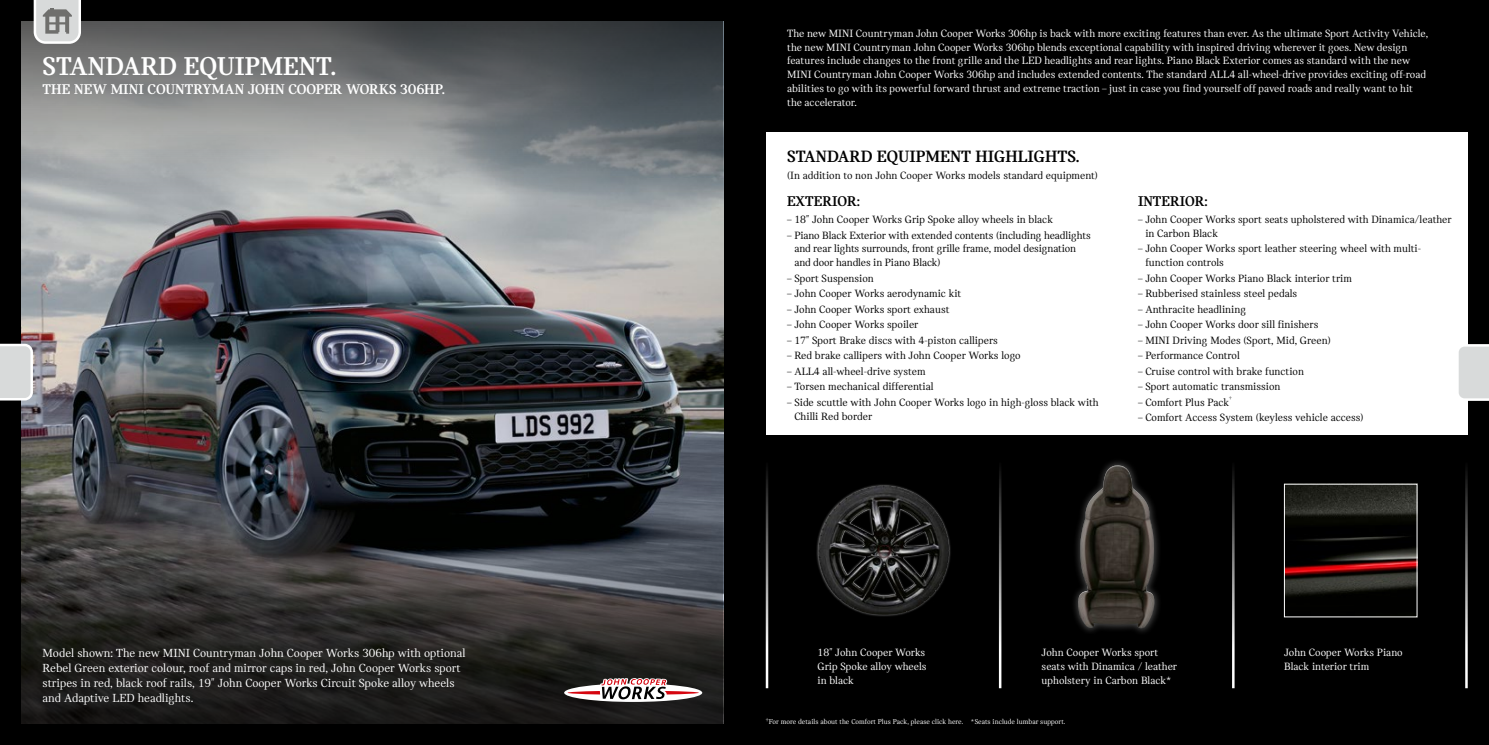
<style>
.page{position:relative;width:1489px;height:745px;background:#fff}
.page>*{position:absolute;margin:0;border:0;box-sizing:border-box;transform-origin:0 0}
.t1{font:700 27.5px "MINI Serif";color:#fff}
.t2{font:700 17.5px "MINI Serif";color:#000}
.t3{font:700 15px "MINI Serif";letter-spacing:.005em;color:#fff}
.t4{font:700 15px "MINI Serif";color:#000}
.t5{font:12.5px/15px "MINI Serif";color:#fff}
.t6{font:11.25px/13.8px "MINI Serif";color:#000}
.t7{font:11.25px/13.8px "MINI Serif";color:#fff}
.t8{font:7.5px "MINI Serif";color:#fff}
.t9{font:5.62px "MINI Serif";color:#000}
</style>
<div class="page">
<div style="left:0;top:0;width:1488px;height:744px;background:#000"></div>
<img style="left:21px;top:195px;width:702px;height:281px">
<div style="left:765px;top:132px;width:702px;height:302px;background:#fff"></div>
<div style="left:816px;top:483px;width:135px;height:133px;background:#fff;opacity:.4"></div>
<img style="left:818px;top:485px;width:128px;height:129px">
<div style="left:1070px;top:457px;width:92px;height:178px;background:#fff;opacity:.3"></div>
<img style="left:1077px;top:465px;width:77px;height:163px">
<img style="left:1285px;top:485px;width:130px;height:111px">
<hr style="left:765px;top:461px;width:3px;height:226px;background:#fff">
<hr style="left:998px;top:461px;width:3px;height:226px;background:#fff">
<hr style="left:1231px;top:461px;width:3px;height:226px;background:#fff">
<hr style="left:1464px;top:461px;width:3px;height:226px;background:#fff">
<svg style="left:21px;top:21px;width:702px;height:174px;background:#7b7f81"></svg>
<svg style="left:21px;top:476px;width:702px;height:247px;background:#2e2e2e"></svg>
<svg style="left:564px;top:677px;width:138px;height:24px;background:#978585"></svg>
<svg style="left:1458px;top:344px;width:30px;height:56px;background:#dbdddd"></svg>
<svg style="left:0;top:343px;width:33px;height:57px;background:#dadbdc"></svg>
<svg style="left:34px;top:0;width:47px;height:44px;background:#c4c5c4"></svg>
<h1 class="t1" style="left:43px;top:50px;width:295px">STANDARD EQUIPMENT.</h1>
<h3 class="t3" style="left:43px;top:81px;width:404px">THE NEW MINI COUNTRYMAN JOHN COOPER WORKS 306HP.</h3>
<p class="t5" style="left:43px;top:645px;width:424px">Model shown: The new MINI Countryman John Cooper Works 306hp with optional Rebel Green exterior colour, roof and mirror caps in red, John Cooper Works sport stripes in red, black roof rails, 19" John Cooper Works Circuit Spoke alloy wheels and Adaptive LED headlights.</p>
<p class="t7" style="left:787px;top:26px;width:642px">The new MINI Countryman John Cooper Works 306hp is back with more exciting features than ever. As the ultimate Sport Activity Vehicle, the new MINI Countryman John Cooper Works 306hp blends exceptional capability with inspired driving wherever it goes. New design features include changes to the front grille and the LED headlights and rear lights. Piano Black Exterior comes as standard with the new MINI Countryman John Cooper Works 306hp and includes extended contents. The standard ALL4 all-wheel-drive provides exciting off-road abilities to go with its powerful forward thrust and extreme traction – just in case you find yourself off paved roads and really want to hit the accelerator.</p>
<h2 class="t2" style="left:787px;top:146px;width:294px">STANDARD EQUIPMENT HIGHLIGHTS.</h2>
<p class="t6" style="left:787px;top:168px;width:312px">(In addition to non John Cooper Works models standard equipment)</p>
<h3 class="t4" style="left:787px;top:192px;width:75px">EXTERIOR:</h3>
<p class="t6" style="left:787px;top:212px;width:267px">– 18" John Cooper Works Grip Spoke alloy wheels in black</p>
<p class="t6" style="left:794px;top:228px;width:298px;text-indent:-7px">– Piano Black Exterior with extended contents (including headlights and rear lights surrounds, front grille frame, model designation and door handles in Piano Black)</p>
<p class="t6" style="left:787px;top:271px;width:88px">– Sport Suspension</p>
<p class="t6" style="left:787px;top:286px;width:176px">– John Cooper Works aerodynamic kit</p>
<p class="t6" style="left:787px;top:302px;width:164px">– John Cooper Works sport exhaust</p>
<p class="t6" style="left:787px;top:317px;width:133px">– John Cooper Works spoiler</p>
<p class="t6" style="left:787px;top:333px;width:212px">– 17" Sport Brake discs with 4-piston callipers</p>
<p class="t6" style="left:787px;top:348px;width:235px">– Red brake callipers with John Cooper Works logo</p>
<p class="t6" style="left:787px;top:364px;width:140px">– ALL4 all-wheel-drive system</p>
<p class="t6" style="left:787px;top:379px;width:148px">– Torsen mechanical differential</p>
<p class="t6" style="left:794px;top:395px;width:306px;text-indent:-7px">– Side scuttle with John Cooper Works logo in high-gloss black with<br>Chilli Red border</p>
<h3 class="t4" style="left:1137px;top:192px;width:71px">INTERIOR:</h3>
<p class="t6" style="left:1145px;top:212px;width:308px;text-indent:-7px">– John Cooper Works sport seats upholstered with Dinamica/leather in Carbon Black</p>
<p class="t6" style="left:1145px;top:242px;width:277px;text-indent:-7px">– John Cooper Works sport leather steering wheel with multi&shy;function controls</p>
<p class="t6" style="left:1137px;top:271px;width:215px">– John Cooper Works Piano Black interior trim</p>
<p class="t6" style="left:1137px;top:286px;width:161px">– Rubberised stainless steel pedals</p>
<p class="t6" style="left:1137px;top:302px;width:109px">– Anthracite headlining</p>
<p class="t6" style="left:1137px;top:317px;width:182px">– John Cooper Works door sill finishers</p>
<p class="t6" style="left:1137px;top:333px;width:194px">– MINI Driving Modes (Sport, Mid, Green)</p>
<p class="t6" style="left:1137px;top:348px;width:103px">– Performance Control</p>
<p class="t6" style="left:1137px;top:364px;width:167px">– Cruise control with brake function</p>
<p class="t6" style="left:1137px;top:379px;width:144px">– Sport automatic transmission</p>
<p class="t6" style="left:1137px;top:395px;width:93px">– Comfort Plus Pack</p>
<p class="t9" style="left:1228px;top:395px;width:4px">†</p>
<p class="t6" style="left:1137px;top:410px;width:227px">– Comfort Access System (keyless vehicle access)</p>
<p class="t7" style="left:817px;top:645px;width:110px;text-align:justify">18" John Cooper Works Grip Spoke alloy wheels in black</p>
<p class="t7" style="left:1041px;top:645px;width:137px">John Cooper Works sport seats with Dinamica / leather upholstery in Carbon Black*</p>
<p class="t8" style="left:765px;top:716px;width:301px"><sup>†</sup>For more details about the Comfort Plus Pack, please click here. *Seats include lumbar support.</p>
<p class="t7" style="left:1283px;top:645px;width:120px">John Cooper Works Piano<br>Black interior trim</p>
</div>
